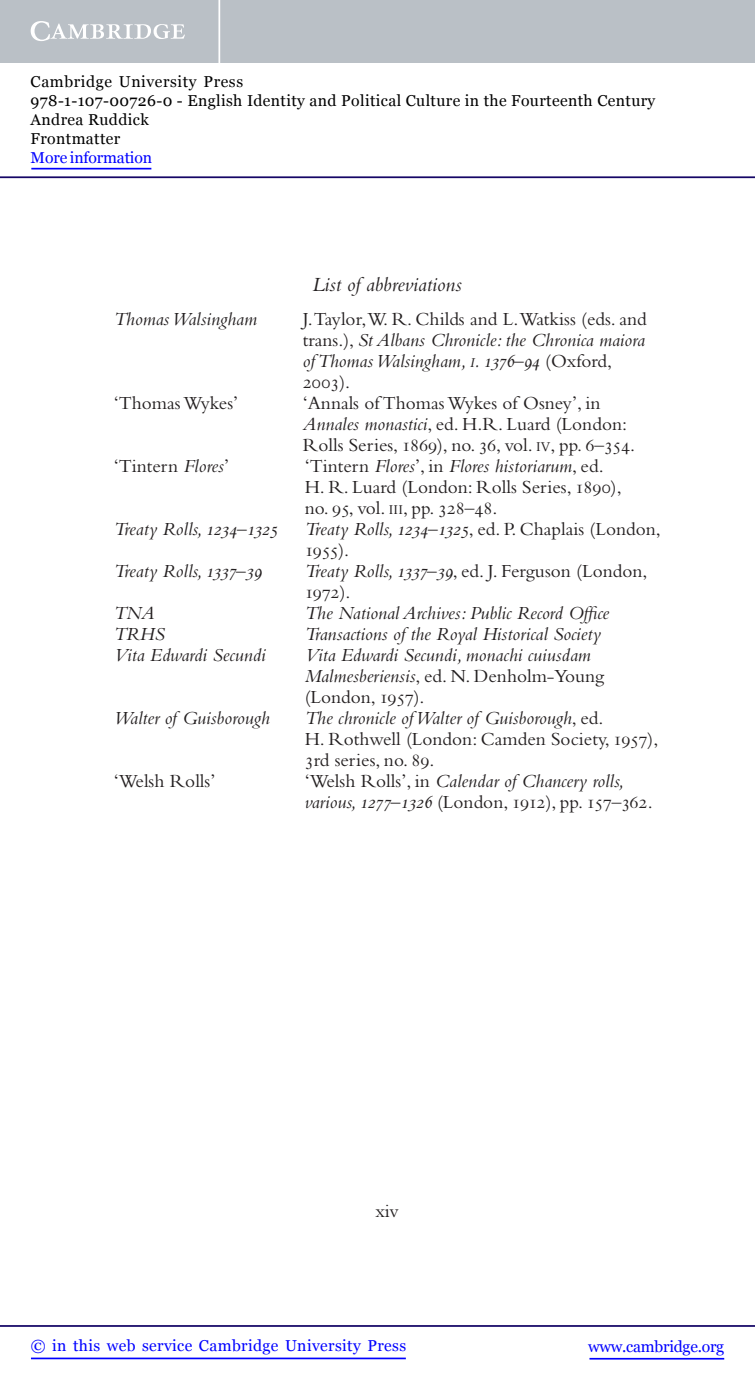
<style>
.page{position:relative;width:755px;height:1385px;background:#fff}
.page>*{position:absolute;margin:0;border:0;box-sizing:border-box;transform-origin:0 0}
.t1{font:italic 21px "Bembo Std";color:#231f20}
.t2{font:italic 19.25px/21px "Bembo Std";color:#231f20}
.t3{font:19.25px/21px "Bembo Std";color:#231f20}
.t4{font:15.75px/18.9px "Georgia";letter-spacing:.025em;color:#000}
.t5{font:15.75px "Georgia";letter-spacing:.025em;color:#00f}
.t6{font:15.75px "Georgia";letter-spacing:-.015em;color:#00f}
.t7{font:15.75px "Georgia";letter-spacing:-.01em;color:#00f}
.s1{font-style:normal}
.s2{font-size:14px}
.s3{font-style:italic}
</style>
<div class="page">
<hr style="left:589px;top:1358px;width:134px;height:1px;background:#00f">
<hr style="left:0;top:1325px;width:754px;height:2px;background:#150666">
<hr style="left:31px;top:1357px;width:374px;height:2px;background:#00f">
<div style="left:0;top:0;width:754px;height:63px;background:#bac0c6"></div>
<svg style="left:31px;top:21px;width:154px;height:20px"></svg>
<hr style="left:218px;top:0;width:2px;height:63px;background:#fff">
<hr style="left:0;top:176px;width:754px;height:2px;background:#150666">
<hr style="left:31px;top:168px;width:120px;height:1px;background:#00f">
<p class="t4" style="left:31px;top:72px;width:625px">Cambridge University Press<br>978-1-107-00726-0 - English Identity and Political Culture in the Fourteenth Century Andrea Ruddick<br>Frontmatter</p>
<p class="t7" style="left:31px;top:148px;width:123px">More information</p>
<p class="t1" style="left:312px;top:276px;width:151px">List of abbreviations</p>
<p class="t2" style="left:114px;top:310px;width:145px">Thomas Walsingham</p>
<p class="t2" style="left:303px;top:310px;width:345px"><span class="s1">J.Taylor,W. R . Childs and L.Watkiss (eds. and trans.),</span> St Albans Chronicle: the Chronica maiora of Thomas Walsingham, <span class="s2">I</span> . 1376–94 <span class="s1">(Oxford, 2003).</span></p>
<p class="t3" style="left:114px;top:394px;width:126px">‘Thomas Wykes’</p>
<p class="t3" style="left:303px;top:394px;width:333px">‘Annals of Thomas Wykes of Osney’, in<br><span class="s3">Annales monastici</span> , ed. H.R. Luard (London:<br>Rolls Series, 1869), no. 36, vol. <span class="s2">IV</span> , pp. 6–354.</p>
<p class="t3" style="left:114px;top:457px;width:117px">‘Tintern <span class="s3">Flores</span>’</p>
<p class="t3" style="left:304px;top:457px;width:318px">‘Tintern <span class="s3">Flores</span> ’, in <span class="s3">Flores historiarum</span> , ed.<br>H. R. Luard (London: Rolls Series, 1890), no. 95, vol. <span class="s2">III</span> , pp. 328–48.</p>
<p class="t2" style="left:114px;top:520px;width:166px">Treaty Rolls, 1234–1325</p>
<p class="t3" style="left:304px;top:520px;width:357px"><span class="s3">Treaty Rolls, 1234–1325</span> , ed. P. Chaplais (London,<br>1955).</p>
<p class="t2" style="left:114px;top:562px;width:149px">Treaty Rolls, 1337–39</p>
<p class="t3" style="left:304px;top:562px;width:344px"><span class="s3">Treaty Rolls, 1337–39</span> , ed. J. Ferguson (London,<br>1972).</p>
<p class="t2" style="left:114px;top:604px;width:42px">TNA</p>
<p class="t2" style="left:304px;top:604px;width:306px">The National Archives: Public Record Office</p>
<p class="t2" style="left:114px;top:625px;width:52px">TRHS</p>
<p class="t2" style="left:304px;top:625px;width:298px">Transactions of the Royal Historical Society</p>
<p class="t2" style="left:114px;top:646px;width:153px">Vita Edwardi Secundi</p>
<p class="t2" style="left:304px;top:646px;width:301px">Vita Edwardi Secundi, monachi cuiusdam<br>Malmesberiensis <span class="s1">, ed. N. Denholm-Young (London, 1957).</span></p>
<p class="t2" style="left:114px;top:709px;width:158px">Walter of Guisborough</p>
<p class="t3" style="left:304px;top:709px;width:355px"><span class="s3">The chronicle of Walter of Guisborough</span> , ed.<br>H. Rothwell (London: Camden Society, 1957),<br>3rd series, no. 89.</p>
<p class="t3" style="left:114px;top:772px;width:103px">‘Welsh Rolls’</p>
<p class="t2" style="left:304px;top:772px;width:349px"><span class="s1">‘Welsh Rolls’, in</span> Calendar of Chancery rolls, various, 1277–1326 <span class="s1">(London, 1912), pp. 157–362.</span></p>
<p class="t3" style="left:375px;top:1202px;width:25px">xiv</p>
<p class="t5" style="left:31px;top:1337px;width:376px">© in this web service Cambridge University Press</p>
<p class="t6" style="left:587px;top:1337px;width:137px">www.cambridge.org</p>
</div>
